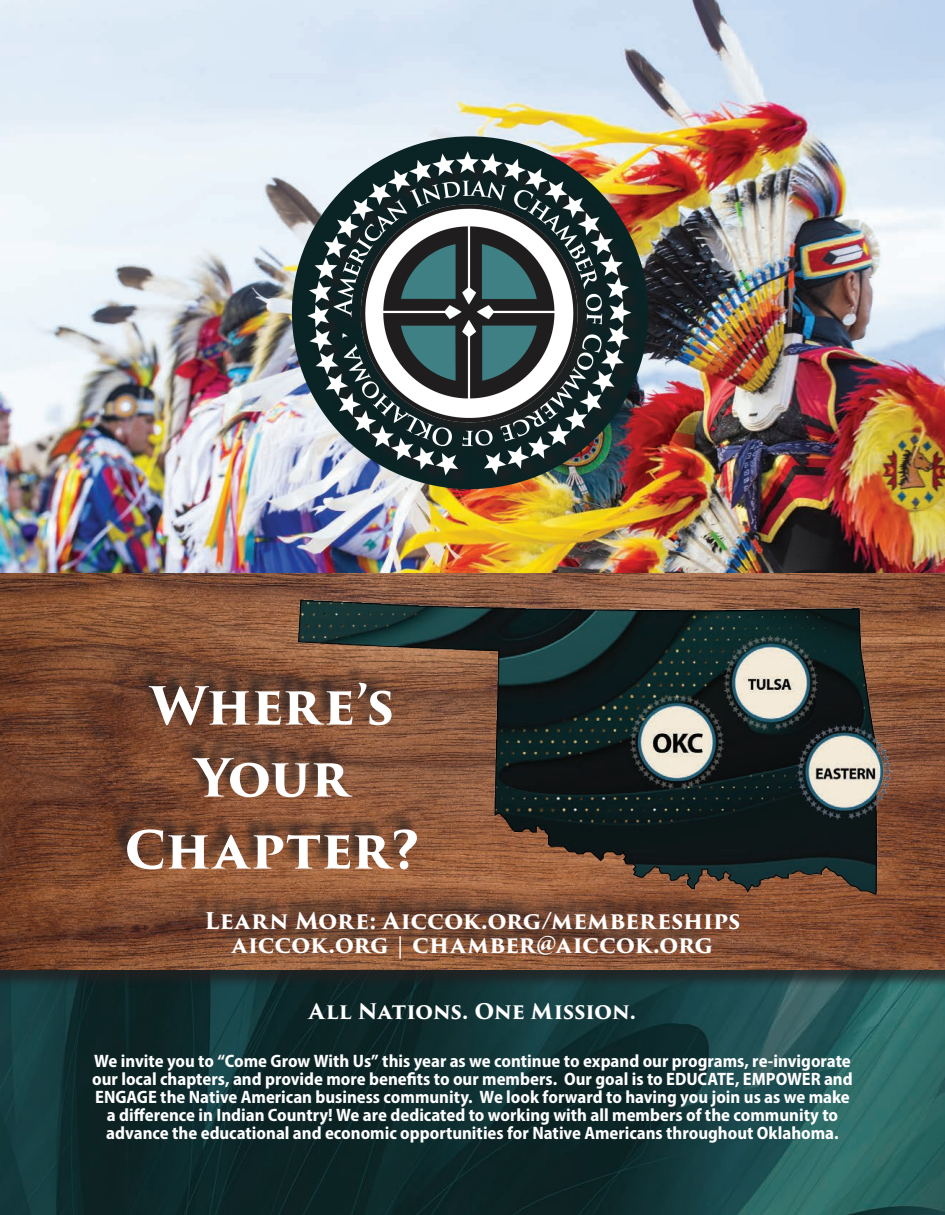
<style>
.page{position:relative;width:945px;height:1215px;background:#fff}
.page>*{position:absolute;margin:0;border:0;box-sizing:border-box;transform-origin:0 0}
.t1{font:700 51px/72px "Trajan Pro 3";color:#fff;text-align:center}
.t2{font:700 22.5px/24px "Trajan Pro 3";letter-spacing:-.005em;color:#fff;text-align:center}
.t3{font:700 21px "Trajan Pro 3";color:#fff}
.t4{font:700 semi-condensed 18px/18px "Myriad Pro";color:#fff;text-align:center}
</style>
<div class="page">
<img style="left:0;top:0;width:945px;height:574px">
<img style="left:0;top:988px;width:945px;height:227px">
<div style="left:0;top:576px;width:945px;height:412px;background:#231f20;opacity:.75"></div>
<img style="left:0;top:574px;width:945px;height:395px">
<img style="left:253px;top:532px;width:692px;height:422px">
<img style="left:286px;top:130px;width:362px;height:363px">
<div style="left:111px;top:663px;width:306px;height:201px;background:#231f20;opacity:.75"></div>
<div style="left:192px;top:890px;width:547px;height:63px;background:#231f20;opacity:.75"></div>
<h1 class="t1" style="left:124px;top:671px;width:297px">Where’s<br>Your<br>Chapter?</h1>
<p class="t2" style="left:205px;top:909px;width:537px">Learn More: Aiccok.org/membereships aiccok.org | chamber@aiccok.org</p>
<p class="t3" style="left:309px;top:995px;width:329px">All Nations. One Mission.</p>
<p class="t4" style="left:92px;top:1051px;width:762px">We invite you to “Come Grow With Us” this year as we continue to expand our programs, re-invigorate our local chapters, and provide more benefits to our members. Our goal is to EDUCATE, EMPOWER and ENGAGE the Native American business community. We look forward to having you join us as we make a difference in Indian Country! We are dedicated to working with all members of the community to advance the educational and economic opportunities for Native Americans throughout Oklahoma.</p>
</div>
